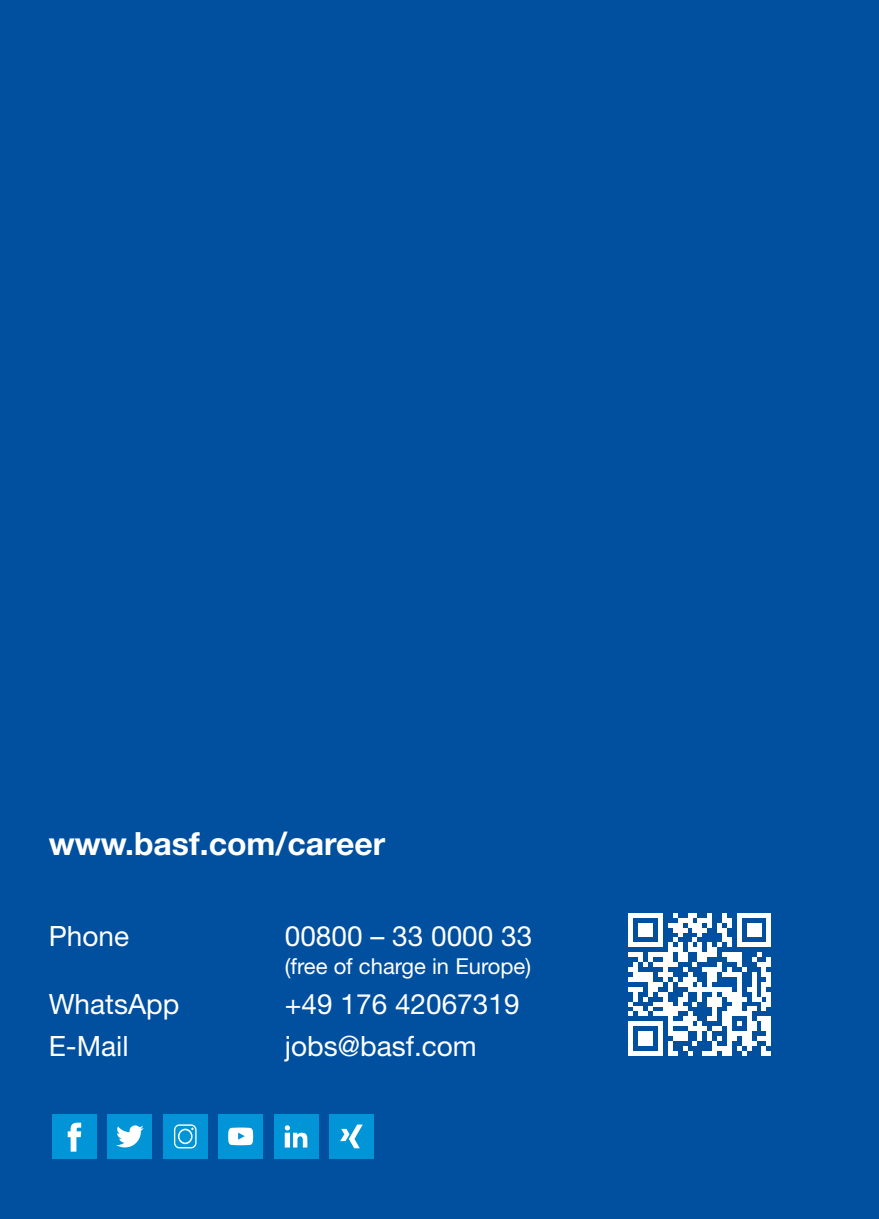
<style>
.page{position:relative;width:879px;height:1219px;background:#01509f}
.page>*{position:absolute;margin:0;border:0;box-sizing:border-box;transform-origin:0 0}
.t1{font:700 32px "Helvetica Neue LT Pro";color:#fff}
.t2{font:28px "Helvetica Neue LT Pro";color:#fff}
.t3{font:22px "Helvetica Neue LT Pro";color:#fff}
</style>
<div class="page">
<svg style="left:628px;top:913px;width:143px;height:143px"></svg>
<div style="left:52px;top:1114px;width:45px;height:45px;background:#0195d7"></div>
<div style="left:107px;top:1114px;width:45px;height:45px;background:#0195d7"></div>
<div style="left:163px;top:1114px;width:45px;height:45px;background:#0195d7"></div>
<div style="left:218px;top:1114px;width:45px;height:45px;background:#0195d7"></div>
<div style="left:274px;top:1114px;width:44px;height:45px;background:#0195d7"></div>
<div style="left:329px;top:1114px;width:45px;height:45px;background:#0195d7"></div>
<svg style="left:68px;top:1123px;width:13px;height:29px"></svg>
<svg style="left:116px;top:1125px;width:28px;height:22px"></svg>
<svg style="left:174px;top:1124px;width:23px;height:24px"></svg>
<svg style="left:228px;top:1127px;width:25px;height:18px"></svg>
<svg style="left:285px;top:1125px;width:22px;height:22px"></svg>
<svg style="left:340px;top:1124px;width:23px;height:24px"></svg>
<p class="t1" style="left:49px;top:823px;width:338px">www.basf.com/career</p>
<p class="t2" style="left:49px;top:919px;width:82px">Phone</p>
<p class="t2" style="left:285px;top:919px;width:249px">00800 – 33 0000 33</p>
<p class="t3" style="left:285px;top:953px;width:248px">(free of charge in Europe)</p>
<p class="t2" style="left:49px;top:987px;width:132px">WhatsApp</p>
<p class="t2" style="left:285px;top:987px;width:236px">+49 176 42067319</p>
<p class="t2" style="left:49px;top:1029px;width:81px">E-Mail</p>
<p class="t2" style="left:285px;top:1029px;width:193px">jobs@basf.com</p>
</div>
